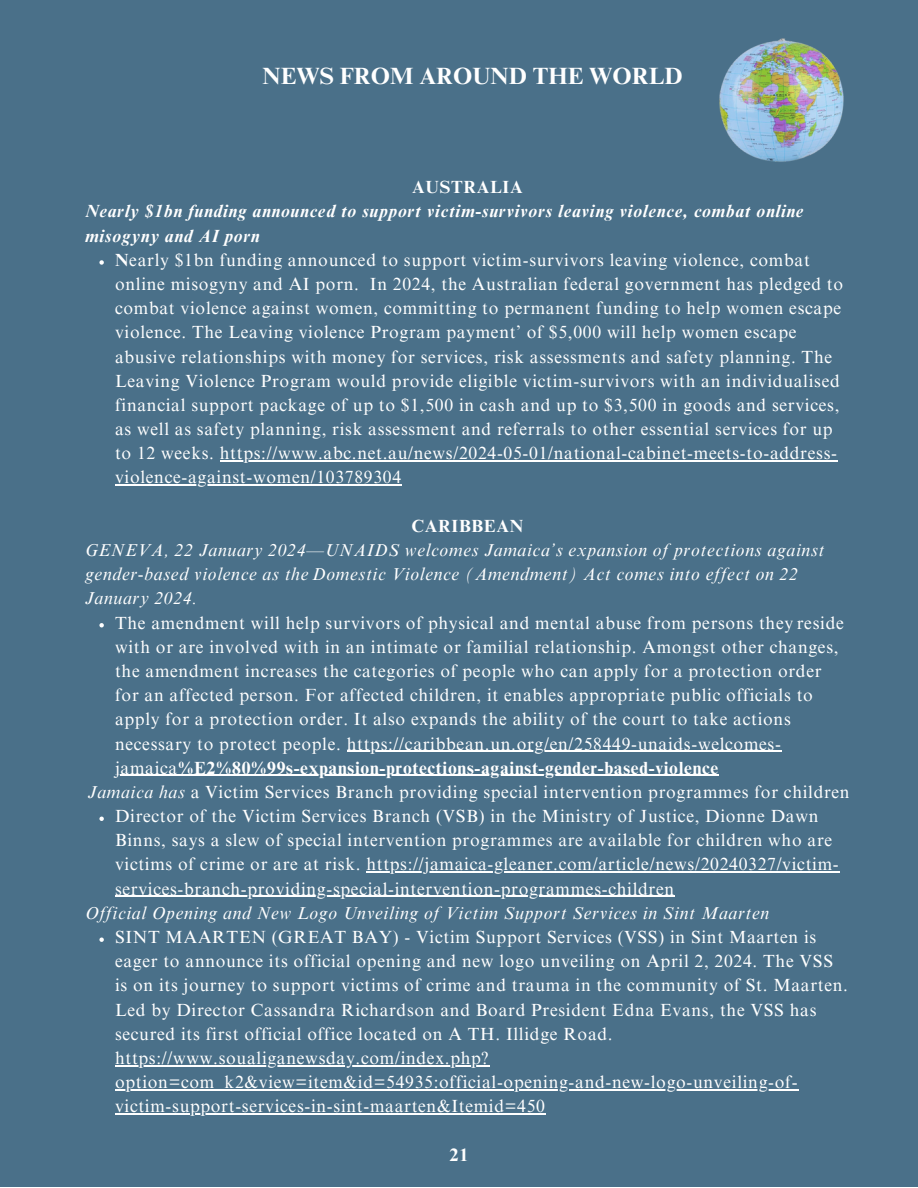
<style>
.page{position:relative;width:918px;height:1188px;background:#fff}
.page>*{position:absolute;margin:0;border:0;box-sizing:border-box;transform-origin:0 0}
.t1{font:700 23.55px "Times NRMT Pro";color:#fff}
.t2{font:700 18px "Times NRMT Pro";color:#fff}
.t3{font:17.55px/24.2px "Times NRMT Pro";letter-spacing:.04em;color:#fff}
.t4{font:italic 17.55px/24.2px "Times NRMT Pro";letter-spacing:.04em;color:#fff}
.t5{font:italic 700 17.55px/24.2px "Times NRMT Pro";letter-spacing:.04em;color:#fff}
.t6{font:700 17.55px "Times NRMT Pro";letter-spacing:.04em;color:#fff}
.s1{font-weight:700}
.s2{font-weight:400}
.s3{font-style:italic}
</style>
<div class="page">
<div style="left:0;top:0;width:918px;height:1187px;background:#4a7089"></div>
<svg style="left:99px;top:260px;width:5px;height:5px"></svg>
<hr style="left:220px;top:460px;width:618px;height:1px;background:#fff">
<hr style="left:115px;top:485px;width:287px;height:1px;background:#fff">
<svg style="left:99px;top:623px;width:5px;height:4px"></svg>
<hr style="left:347px;top:751px;width:435px;height:1px;background:#fff">
<hr style="left:115px;top:775px;width:63px;height:1px;background:#fff">
<hr style="left:178px;top:775px;width:541px;height:1px;background:#fff">
<svg style="left:99px;top:817px;width:5px;height:4px"></svg>
<hr style="left:366px;top:872px;width:473px;height:1px;background:#fff">
<hr style="left:115px;top:896px;width:560px;height:1px;background:#fff">
<svg style="left:99px;top:938px;width:5px;height:4px"></svg>
<hr style="left:115px;top:1065px;width:374px;height:1px;background:#fff">
<hr style="left:115px;top:1089px;width:683px;height:1px;background:#fff">
<hr style="left:115px;top:1113px;width:431px;height:2px;background:#fff">
<img style="left:720px;top:39px;width:124px;height:123px">
<p class="t1" style="left:263px;top:67px;width:421px">NEWS FROM AROUND THE WORLD</p>
<p class="t6" style="left:412px;top:181px;width:112px">AUSTRALIA</p>
<p class="t5" style="left:85px;top:202px;width:720px">Nearly $1bn funding announced to support victim-survivors leaving violence, combat online misogyny and AI porn</p>
<p class="t3" style="left:115px;top:250px;width:730px"><span class="s1">N</span>early $1bn funding announced to support victim-survivors leaving violence, combat online misogyny and AI porn. In 2024, the Australian federal government has pledged to combat violence against women, committing to permanent funding to help women escape violence. The Leaving violence Program payment’ of $5,000 will help women escape abusive relationships with money for services, risk assessments and safety planning. The Leaving Violence Program would provide eligible victim-survivors with an individualised financial support package of up to $1,500 in cash and up to $3,500 in goods and services, as well as safety planning, risk assessment and referrals to other essential services for up to 12 weeks. https://www.abc.net.au/news/2024-05-01/national-cabinet-meets-to-address&shy;violence-against-women/103789304</p>
<p class="t6" style="left:412px;top:519px;width:113px">CARIBBEAN</p>
<p class="t4" style="left:85px;top:540px;width:741px">GENEVA, 22 January 2024—UNAIDS welcomes Jamaica’s expansion of protections against gender-based violence as the Domestic Violence (Amendment) Act comes into effect on 22<br>January 2024.</p>
<p class="t3" style="left:115px;top:613px;width:730px">The amendment will help survivors of physical and mental abuse from persons they reside</p>
<p class="t3" style="left:115px;top:637px;width:725px">with or are involved with in an intimate or familial relationship. Amongst other changes,</p>
<p class="t3" style="left:115px;top:661px;width:708px">the amendment increases the categories of people who can apply for a protection order</p>
<p class="t3" style="left:115px;top:685px;width:699px">for an affected person. For affected children, it enables appropriate public officials to</p>
<p class="t3" style="left:115px;top:709px;width:677px">apply for a protection order. It also expands the ability of the court to take actions</p>
<p class="t3" style="left:115px;top:734px;width:667px">necessary to protect people. https://caribbean.un.org/en/258449-unaids-welcomes-</p>
<p class="t6" style="left:115px;top:761px;width:605px"><span class="s2">jamaica</span>%E2%80%99s-expansion-protections-against-gender-based-violence</p>
<p class="t3" style="left:88px;top:782px;width:763px"><span class="s3">Jamaica has</span> a Victim Services Branch providing special intervention programmes for children</p>
<p class="t3" style="left:115px;top:806px;width:705px">Director of the Victim Services Branch (VSB) in the Ministry of Justice, Dionne Dawn</p>
<p class="t3" style="left:115px;top:830px;width:719px">Binns, says a slew of special intervention programmes are available for children who are</p>
<p class="t3" style="left:115px;top:855px;width:725px">victims of crime or are at risk. https://jamaica-gleaner.com/article/news/20240327/victim-</p>
<p class="t3" style="left:115px;top:879px;width:561px">services-branch-providing-special-intervention-programmes-children</p>
<p class="t4" style="left:85px;top:903px;width:686px">Official Opening and New Logo Unveiling of Victim Support Services in Sint Maarten</p>
<p class="t3" style="left:115px;top:927px;width:735px">SINT MAARTEN (GREAT BAY) - Victim Support Services (VSS) in Sint Maarten is eager to announce its official opening and new logo unveiling on April 2, 2024. The VSS is on its journey to support victims of crime and trauma in the community of St. Maarten.<br>Led by Director Cassandra Richardson and Board President Edna Evans, the VSS has secured its first official office located on A TH. Illidge Road. https://www.soualiganewsday.com/index.php? option=com_k2&amp;view=item&amp;id=54935:official-opening-and-new-logo-unveiling-of&shy;victim-support-services-in-sint-maarten&amp;Itemid=450</p>
<p class="t2" style="left:450px;top:1148px;width:20px">21</p>
</div>
